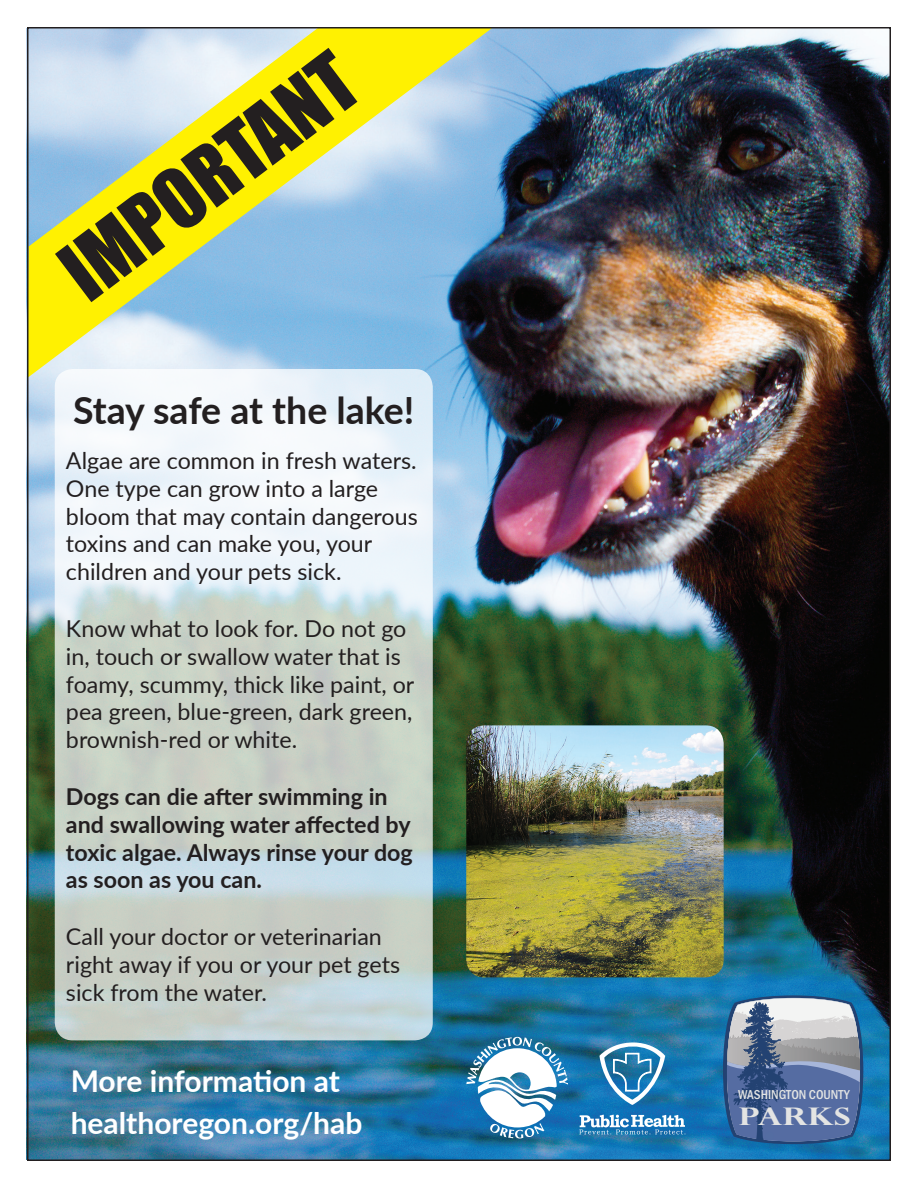
<style>
.page{position:relative;width:918px;height:1188px;background:#fff}
.page>*{position:absolute;margin:0;border:0;box-sizing:border-box;transform-origin:0 0}
.t1{font:76.5px "Impact";color:#231f20}
.t2{font:700 37.5px "Lato";letter-spacing:-.005em;color:#231f20}
.t3{font:700 30px "Lato";color:#fff}
.t4{font:700 24.3px "Perpetua Titling";color:#e3e4e3;scale:1.32 1}
.t5{font:23.25px/27.9px "Lato";color:#231f20}
.t6{font:700 23.25px/27.9px "Lato";color:#231f20}
.t7{font:500 condensed 13.35px "Franklin Gothic";color:#e3e4e3}
</style>
<div class="page">
<img style="left:30px;top:30px;width:858px;height:1128px">
<svg style="left:30px;top:30px;width:462px;height:348px;background:#bed39d"></svg>
<svg style="left:55px;top:369px;width:378px;height:671px"></svg>
<svg style="left:723px;top:995px;width:140px;height:149px;background:#6c83a6"></svg>
<img style="left:466px;top:1037px;width:102px;height:101px">
<svg style="left:579px;top:1115px;width:107px;height:20px"></svg>
<svg style="left:599px;top:1042px;width:66px;height:63px"></svg>
<img style="left:466px;top:725px;width:258px;height:252px">
<h1 class="t1" style="left:35px;top:233px;width:348px;rotate:-37deg">IMPORTANT</h1>
<h2 class="t2" style="left:73px;top:383px;width:343px">Stay safe at the lake!</h2>
<p class="t5" style="left:66px;top:445px;width:353px">Algae are common in fresh waters.<br>One type can grow into a large bloom that may contain dangerous toxins and can make you, your children and your pets sick.</p>
<p class="t5" style="left:66px;top:613px;width:350px">Know what to look for. Do not go in, touch or swallow water that is foamy, scummy, thick like paint, or pea green, blue-green, dark green, brownish-red or white.</p>
<p class="t6" style="left:66px;top:781px;width:348px">Dogs can die after swimming in and swallowing water affected by toxic algae. Always rinse your dog as soon as you can.</p>
<p class="t5" style="left:66px;top:921px;width:336px">Call your doctor or veterinarian right away if you or your pet gets sick from the water.</p>
<p class="t3" style="left:71px;top:1059px;width:271px">More information at</p>
<p class="t3" style="left:71px;top:1101px;width:293px">healthoregon.org/hab</p>
<p class="t7" style="left:738px;top:1086px;width:113px">WASHINGTON COUNTY</p>
<p class="t4" style="left:739px;top:1102px;width:86px">PARKS</p>
</div>
